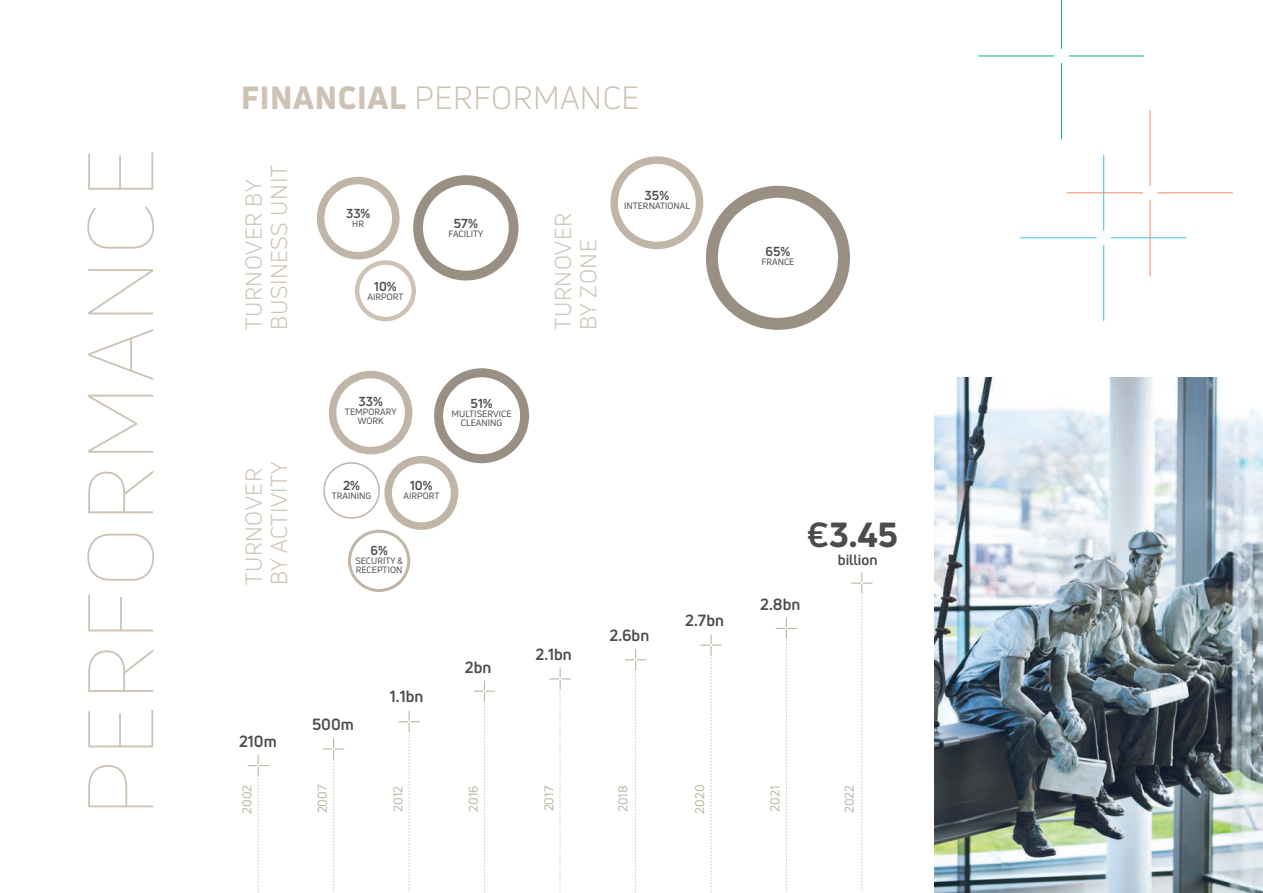
<style>
.page{position:relative;width:1263px;height:893px;background:#fff}
.page>*{position:absolute;margin:0;border:0;box-sizing:border-box;transform-origin:0 0}
.t1{font:100 90.9px "Uni Neue";letter-spacing:.05em;color:#cdc2b4}
.t2{font:800 34.2px "Uni Neue";color:#4b4c4d}
.t3{font:31.5px "Uni Neue";letter-spacing:.02em;color:#cdc2b4}
.t4{font:22.5px/25.2px "Uni Neue";letter-spacing:.025em;color:#cdc2b4}
.t5{font:700 15.9px "Uni Neue";color:#4b4c4d}
.t6{font:700 14.55px "Uni Neue";color:#4b4c4d}
.t7{font:700 12.75px "Uni Neue";color:#4b4c4d}
.t8{font:12.45px "Uni Neue";color:#c0b5a5}
.t9{font:9px/9px "Uni Neue";color:#4b4c4d;text-align:center}
.s1{font-weight:800}
.s2{font-weight:700;font-size:34.05px}
</style>
<div class="page">
<svg style="left:776px;top:618px;width:21px;height:274px"></svg>
<svg style="left:851px;top:573px;width:21px;height:319px"></svg>
<svg style="left:701px;top:635px;width:20px;height:258px"></svg>
<svg style="left:625px;top:649px;width:21px;height:244px"></svg>
<svg style="left:550px;top:669px;width:20px;height:223px"></svg>
<svg style="left:474px;top:681px;width:21px;height:212px"></svg>
<svg style="left:399px;top:711px;width:20px;height:181px"></svg>
<svg style="left:323px;top:739px;width:21px;height:153px"></svg>
<svg style="left:248px;top:755px;width:20px;height:138px"></svg>
<hr style="left:1061px;top:0;width:1px;height:49px;background:#08b490">
<hr style="left:1061px;top:63px;width:1px;height:76px;background:#08b490">
<hr style="left:1069px;top:56px;width:75px;height:1px;background:#08b490">
<hr style="left:978px;top:56px;width:76px;height:1px;background:#08b490">
<hr style="left:1150px;top:110px;width:1px;height:75px;background:#f58766">
<hr style="left:1150px;top:200px;width:1px;height:76px;background:#f58766">
<hr style="left:1157px;top:192px;width:75px;height:1px;background:#f58766">
<hr style="left:1067px;top:192px;width:76px;height:1px;background:#f58766">
<hr style="left:1103px;top:155px;width:1px;height:75px;background:#3bc4e6">
<hr style="left:1103px;top:245px;width:1px;height:76px;background:#3bc4e6">
<hr style="left:1111px;top:237px;width:75px;height:1px;background:#3bc4e6">
<hr style="left:1021px;top:237px;width:75px;height:1px;background:#3bc4e6">
<img style="left:934px;top:377px;width:329px;height:516px">
<div style="left:317px;top:177px;width:83px;height:82px;border:8px solid #c0b5a6;border-radius:50%"></div>
<div style="left:355px;top:260px;width:61px;height:61px;border:4px solid #cdc2b4;border-radius:50%"></div>
<div style="left:413px;top:175px;width:105px;height:105px;border:10px solid #998f83;border-radius:50%"></div>
<div style="left:706px;top:186px;width:144px;height:144px;border:12px solid #998f83;border-radius:50%"></div>
<div style="left:329px;top:371px;width:83px;height:83px;border:8px solid #c0b5a6;border-radius:50%"></div>
<div style="left:348px;top:530px;width:62px;height:62px;border:3px solid #c0b5a6;border-radius:50%"></div>
<div style="left:384px;top:456px;width:74px;height:74px;border:8px solid #c0b5a6;border-radius:50%"></div>
<div style="left:323px;top:462px;width:57px;height:57px;border:2px solid #c0b5a6;border-radius:50%"></div>
<div style="left:434px;top:368px;width:95px;height:95px;border:9px solid #998f83;border-radius:50%"></div>
<div style="left:610px;top:156px;width:93px;height:93px;border:8px solid #c0b5a6;border-radius:50%"></div>
<h1 class="t1" style="left:67px;top:816px;width:670px;rotate:-90deg">PERFORMANCE</h1>
<h3 class="t3" style="left:241px;top:79px;width:400px"><span class="s1">FINANCIAL</span> PERFORMANCE</h3>
<h3 class="t4" style="left:241px;top:330px;width:166px;rotate:-90deg">TURNOVER BY<br>BUSINESS UNIT</h3>
<h3 class="t7" style="left:346px;top:206px;width:26px">33%</h3>
<p class="t9" style="left:352px;top:219px;width:13px">HR</p>
<h3 class="t7" style="left:454px;top:215px;width:26px">57%</h3>
<p class="t9" style="left:449px;top:229px;width:36px">FACILITY</p>
<h3 class="t7" style="left:374px;top:279px;width:24px">10%</h3>
<p class="t9" style="left:368px;top:292px;width:37px">AIRPORT</p>
<h3 class="t4" style="left:550px;top:330px;width:118px;rotate:-90deg">TURNOVER<br>BY ZONE</h3>
<h3 class="t7" style="left:645px;top:187px;width:26px">35%</h3>
<p class="t9" style="left:624px;top:201px;width:67px">INTERNATIONAL</p>
<h3 class="t4" style="left:241px;top:585px;width:125px;rotate:-90deg">TURNOVER<br>BY ACTIVITY</h3>
<h3 class="t5" style="left:239px;top:731px;width:39px">210m</h3>
<h3 class="t7" style="left:358px;top:394px;width:26px">33%</h3>
<p class="t9" style="left:345px;top:407px;width:53px">TEMPORARY<br>WORK</p>
<h3 class="t7" style="left:471px;top:395px;width:24px">51%</h3>
<p class="t9" style="left:452px;top:409px;width:61px">MULTISERVICE<br>CLEANING</p>
<h3 class="t7" style="left:343px;top:477px;width:18px">2%</h3>
<p class="t9" style="left:332px;top:491px;width:41px">TRAINING</p>
<h3 class="t7" style="left:410px;top:477px;width:24px">10%</h3>
<p class="t9" style="left:404px;top:491px;width:37px">AIRPORT</p>
<h3 class="t7" style="left:370px;top:542px;width:19px">6%</h3>
<p class="t9" style="left:355px;top:556px;width:49px;text-align:left">SECURITY &amp;<br>RECEPTION</p>
<h3 class="t5" style="left:312px;top:714px;width:43px">500m</h3>
<h3 class="t5" style="left:390px;top:687px;width:35px">1.1bn</h3>
<h3 class="t5" style="left:465px;top:657px;width:28px">2bn</h3>
<h3 class="t5" style="left:535px;top:645px;width:38px">2.1bn</h3>
<h3 class="t5" style="left:609px;top:626px;width:41px">2.6bn</h3>
<h3 class="t5" style="left:685px;top:610px;width:40px">2.7bn</h3>
<h3 class="t7" style="left:765px;top:243px;width:26px">65%</h3>
<p class="t9" style="left:761px;top:257px;width:35px">FRANCE</p>
<h2 class="t2" style="left:807px;top:512px;width:93px"><span class="s2">€</span>3.45</h2>
<h3 class="t6" style="left:838px;top:550px;width:41px">billion</h3>
<h3 class="t5" style="left:760px;top:594px;width:42px">2.8bn</h3>
<h3 class="t8" style="left:239px;top:814px;width:31px;rotate:-90deg">2002</h3>
<h3 class="t8" style="left:315px;top:813px;width:30px;rotate:-90deg">2007</h3>
<h3 class="t8" style="left:390px;top:812px;width:27px;rotate:-90deg">2012</h3>
<h3 class="t8" style="left:466px;top:812px;width:28px;rotate:-90deg">2016</h3>
<h3 class="t8" style="left:541px;top:811px;width:27px;rotate:-90deg">2017</h3>
<h3 class="t8" style="left:615px;top:812px;width:28px;rotate:-90deg">2018</h3>
<h3 class="t8" style="left:692px;top:814px;width:31px;rotate:-90deg">2020</h3>
<h3 class="t8" style="left:767px;top:812px;width:27px;rotate:-90deg">2021</h3>
<h3 class="t8" style="left:841px;top:813px;width:30px;rotate:-90deg">2022</h3>
</div>
